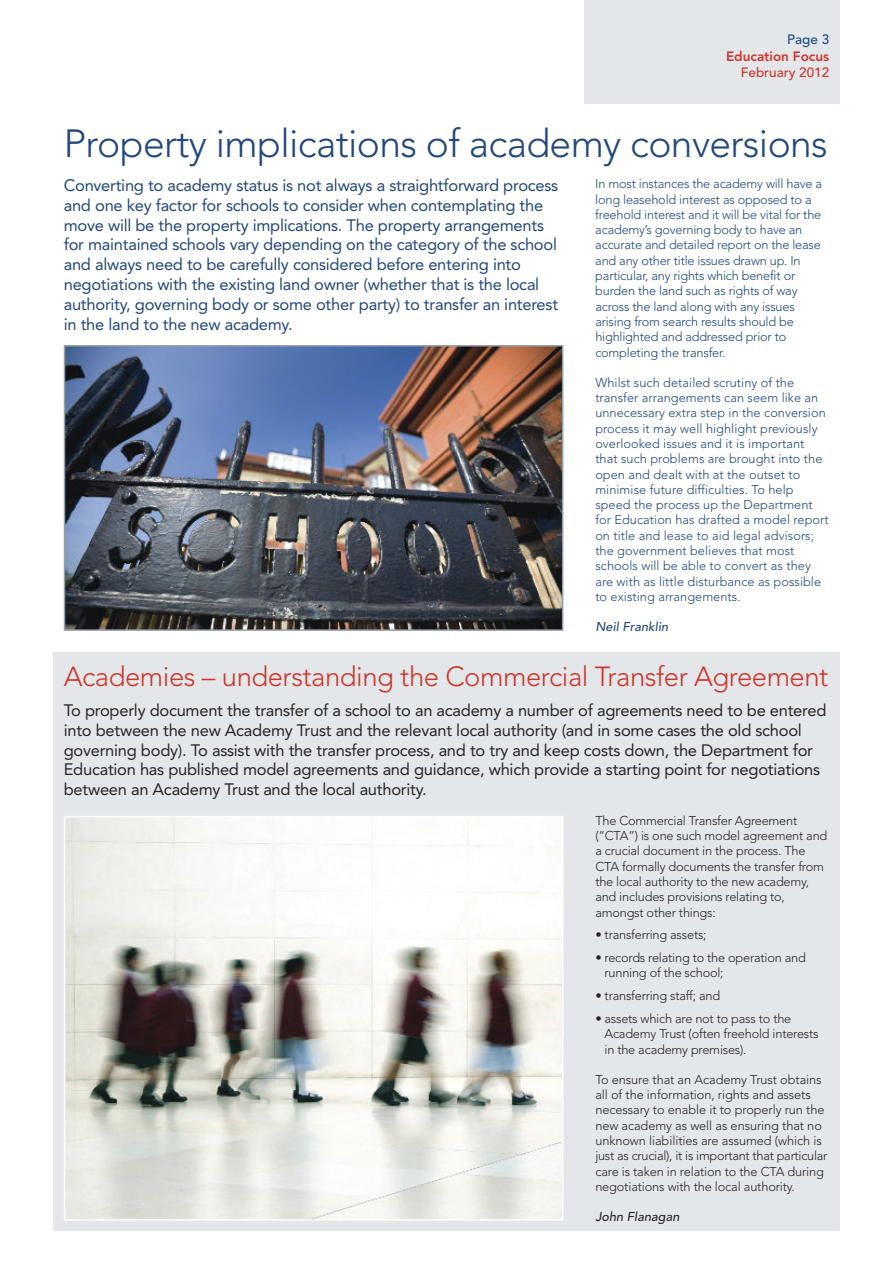
<style>
.page{position:relative;width:893px;height:1263px;background:#fff}
.page>*{position:absolute;margin:0;border:0;box-sizing:border-box;transform-origin:0 0}
.t1{font:300 39px "Avenir";letter-spacing:-.015em;color:#22477a}
.t2{font:300 27.45px "Avenir";letter-spacing:-.015em;color:#ce352b}
.t3{font:16.5px/19.8px "Avenir";letter-spacing:-.015em;color:#22477a}
.t4{font:16.5px/19.8px "Avenir";letter-spacing:-.015em;color:#272627}
.t5{font:800 13.5px "Avenir";color:#ce352b}
.t6{font:500 13.5px "Avenir";color:#ce352b}
.t7{font:500 13.5px "Avenir";color:#22477a}
.t8{font:300 12.75px/15.3px "Avenir";letter-spacing:-.015em;color:#272627}
.t9{font:300 12.75px/15.3px "Avenir";letter-spacing:.005em;color:#22477a}
.t10{font:300 12.75px/15.3px "Avenir";letter-spacing:-.015em;color:#22477a}
.t11{font:italic 500 12.75px "Avenir";letter-spacing:.005em;color:#22477a}
.t12{font:italic 500 12.75px "Avenir";letter-spacing:.005em;color:#272627}
</style>
<div class="page">
<div style="left:585px;top:0;width:255px;height:104px;background:#e3e7ea"></div>
<div style="left:53px;top:653px;width:787px;height:578px;background:#e3e7ea"></div>
<img style="left:67px;top:348px;width:493px;height:280px">
<div style="left:64px;top:345px;width:499px;height:286px;border:2px solid #919fa9"></div>
<img style="left:67px;top:819px;width:493px;height:398px">
<div style="left:64px;top:816px;width:499px;height:404px;border:2px solid #fff"></div>
<p class="t7" style="left:787px;top:34px;width:43px">Page 3</p>
<p class="t5" style="left:726px;top:51px;width:105px">Education Focus</p>
<p class="t6" style="left:741px;top:67px;width:90px">February 2012</p>
<h1 class="t1" style="left:64px;top:128px;width:766px">Property implications of academy conversions</h1>
<p class="t3" style="left:64px;top:177px;width:496px">Converting to academy status is not always a straightforward process and one key factor for schools to consider when contemplating the move will be the property implications. The property arrangements for maintained schools vary depending on the category of the school and always need to be carefully considered before entering into negotiations with the existing land owner (whether that is the local authority, governing body or some other party) to transfer an interest in the land to the new academy.</p>
<p class="t10" style="left:595px;top:177px;width:228px">In most instances the academy will have a long leasehold interest as opposed to a freehold interest and it will be vital for the academy’s governing body to have an accurate and detailed report on the lease and any other title issues drawn up. In particular, any rights which benefit or burden the land such as rights of way across the land along with any issues arising from search results should be highlighted and addressed prior to completing the transfer.</p>
<p class="t9" style="left:595px;top:376px;width:235px">Whilst such detailed scrutiny of the transfer arrangements can seem like an unnecessary extra step in the conversion process it may well highlight previously overlooked issues and it is important that such problems are brought into the open and dealt with at the outset to minimise future difficulties. To help speed the process up the Department for Education has drafted a model report on title and lease to aid legal advisors; the government believes that most schools will be able to convert as they are with as little disturbance as possible to existing arrangements.</p>
<p class="t11" style="left:595px;top:621px;width:74px">Neil Franklin</p>
<h2 class="t2" style="left:64px;top:665px;width:766px">Academies – understanding the Commercial Transfer Agreement</h2>
<p class="t4" style="left:64px;top:702px;width:764px">To properly document the transfer of a school to an academy a number of agreements need to be entered into between the new Academy Trust and the relevant local authority (and in some cases the old school governing body). To assist with the transfer process, and to try and keep costs down, the Department for Education has published model agreements and guidance, which provide a starting point for negotiations between an Academy Trust and the local authority.</p>
<p class="t8" style="left:595px;top:814px;width:234px">The Commercial Transfer Agreement (“CTA”) is one such model agreement and a crucial document in the process. The CTA formally documents the transfer from the local authority to the new academy, and includes provisions relating to, amongst other things:</p>
<p class="t8" style="left:595px;top:928px;width:113px">• transferring assets;</p>
<p class="t8" style="left:604px;top:951px;width:203px;text-indent:-9px">• records relating to the operation and running of the school;</p>
<p class="t8" style="left:595px;top:989px;width:126px">• transferring staff; and</p>
<p class="t8" style="left:604px;top:1012px;width:216px;text-indent:-9px">• assets which are not to pass to the<br>Academy Trust (often freehold interests in the academy premises).</p>
<p class="t8" style="left:595px;top:1073px;width:234px">To ensure that an Academy Trust obtains all of the information, rights and assets necessary to enable it to properly run the new academy as well as ensuring that no unknown liabilities are assumed (which is just as crucial), it is important that particular care is taken in relation to the CTA during negotiations with the local authority.</p>
<p class="t12" style="left:595px;top:1211px;width:86px">John Flanagan</p>
</div>
